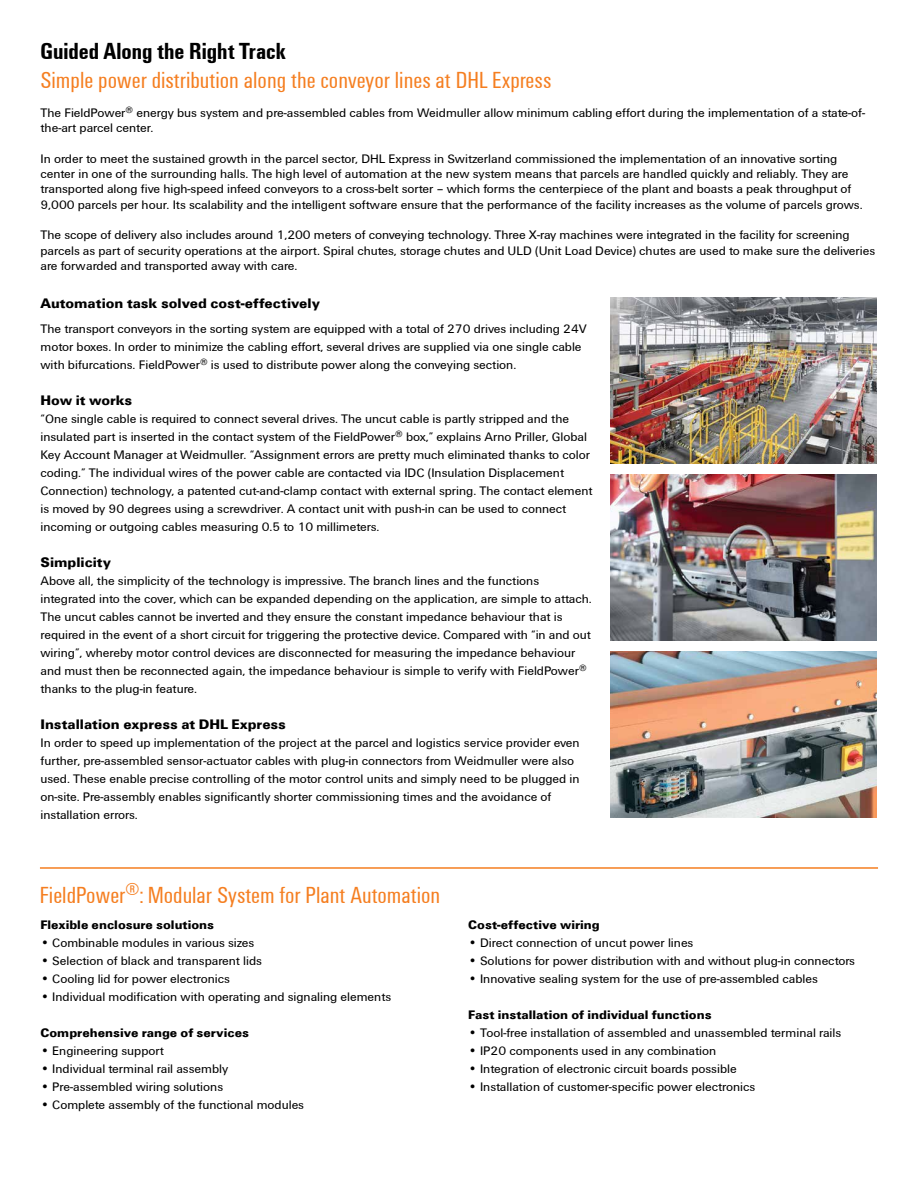
<style>
.page{position:relative;width:918px;height:1188px;background:#fff}
.page>*{position:absolute;margin:0;border:0;box-sizing:border-box;transform-origin:0 0}
.t1{font:24px "Weidmueller Condensed";color:#f57e20}
.t2{font:700 24px "Weidmueller Condensed";color:#000}
.t3{font:700 14.25px "Weidmueller";color:#000}
.t4{font:12.75px/18px "Weidmueller";color:#000}
.t5{font:700 12.75px "Weidmueller";color:#000}
.s1{font-family:"Weidmueller Condensed";font-size:13.5px}
</style>
<div class="page">
<img style="left:610px;top:297px;width:267px;height:166px">
<img style="left:610px;top:474px;width:267px;height:166px">
<img style="left:610px;top:651px;width:267px;height:167px">
<hr style="left:40px;top:867px;width:838px;height:2px;background:#f57e20">
<h1 class="t2" style="left:40px;top:34px;width:247px">Guided Along the Right Track</h1>
<h1 class="t1" style="left:40px;top:64px;width:512px">Simple power distribution along the conveyor lines at DHL Express</h1>
<p class="t4" style="left:40px;top:104px;width:826px;line-height:15.3px">The FieldPower<sup>®</sup> energy bus system and pre-assembled cables from Weidmuller allow minimum cabling effort during the implementation of a state-of&shy;the-art parcel center.</p>
<p class="t4" style="left:41px;top:150px;width:824px;line-height:15.3px">In order to meet the sustained growth in the parcel sector, DHL Express in Switzerland commissioned the implementation of an innovative sorting center in one of the surrounding halls. The high level of automation at the new system means that parcels are handled quickly and reliably. They are transported along five high-speed infeed conveyors to a cross-belt sorter – which forms the centerpiece of the plant and boasts a peak throughput of 9,000 parcels per hour. Its scalability and the intelligent software ensure that the performance of the facility increases as the volume of parcels grows.</p>
<p class="t4" style="left:41px;top:227px;width:836px;line-height:15.3px">The scope of delivery also includes around 1,200 meters of conveying technology. Three X-ray machines were integrated in the facility for screening parcels as part of security operations at the airport. Spiral chutes, storage chutes and ULD (Unit Load Device) chutes are used to make sure the deliveries are forwarded and transported away with care.</p>
<p class="t3" style="left:40px;top:293px;width:281px">Automation task solved cost-effectively</p>
<p class="t4" style="left:40px;top:319px;width:548px">The transport conveyors in the sorting system are equipped with a total of 270 drives including 24V motor boxes. In order to minimize the cabling effort, several drives are supplied via one single cable with bifurcations. FieldPower<sup>®</sup> is used to distribute power along the conveying section.</p>
<p class="t3" style="left:40px;top:390px;width:93px">How it works</p>
<p class="t4" style="left:40px;top:409px;width:554px">“One single cable is required to connect several drives. The uncut cable is partly stripped and the insulated part is inserted in the contact system of the FieldPower<sup>®</sup> box,” explains Arno Priller, Global Key Account Manager at Weidmuller. “Assignment errors are pretty much eliminated thanks to color coding.” The individual wires of the power cable are contacted via IDC (Insulation Displacement Connection) technology, a patented cut-and-clamp contact with external spring. The contact element is moved by 90 degrees using a screwdriver. A contact unit with push-in can be used to connect incoming or outgoing cables measuring 0.5 to 10 millimeters.</p>
<p class="t3" style="left:40px;top:552px;width:72px">Simplicity</p>
<p class="t4" style="left:40px;top:571px;width:553px">Above all, the simplicity of the technology is impressive. The branch lines and the functions integrated into the cover, which can be expanded depending on the application, are simple to attach.<br>The uncut cables cannot be inverted and they ensure the constant impedance behaviour that is required in the event of a short circuit for triggering the protective device. Compared with “in and out wiring”, whereby motor control devices are disconnected for measuring the impedance behaviour and must then be reconnected again, the impedance behaviour is simple to verify with FieldPower<sup>® </sup>thanks to the plug-in feature.</p>
<p class="t3" style="left:40px;top:714px;width:247px">Installation express at DHL Express</p>
<p class="t4" style="left:40px;top:733px;width:541px">In order to speed up implementation of the project at the parcel and logistics service provider even further, pre-assembled sensor-actuator cables with plug-in connectors from Weidmuller were also used. These enable precise controlling of the motor control units and simply need to be plugged in on-site. Pre-assembly enables significantly shorter commissioning times and the avoidance of installation errors.</p>
<h1 class="t1" style="left:40px;top:880px;width:402px">FieldPower<sup>®</sup>: Modular System for Plant Automation</h1>
<p class="t5" style="left:40px;top:915px;width:175px">Flexible enclosure solutions</p>
<p class="t4" style="left:40px;top:933px;width:215px"><span class="s1">•</span> Combinable modules in various sizes</p>
<p class="t4" style="left:40px;top:951px;width:223px"><span class="s1">•</span> Selection of black and transparent lids</p>
<p class="t4" style="left:40px;top:969px;width:191px"><span class="s1">•</span> Cooling lid for power electronics</p>
<p class="t4" style="left:40px;top:987px;width:352px"><span class="s1">•</span> Individual modification with operating and signaling elements</p>
<p class="t5" style="left:41px;top:1023px;width:210px">Comprehensive range of services</p>
<p class="t4" style="left:40px;top:1041px;width:125px"><span class="s1">•</span> Engineering support</p>
<p class="t4" style="left:40px;top:1059px;width:189px"><span class="s1">•</span> Individual terminal rail assembly</p>
<p class="t4" style="left:40px;top:1077px;width:184px"><span class="s1">•</span> Pre-assembled wiring solutions</p>
<p class="t4" style="left:40px;top:1095px;width:265px"><span class="s1">•</span> Complete assembly of the functional modules</p>
<p class="t5" style="left:468px;top:915px;width:133px">Cost-effective wiring</p>
<p class="t4" style="left:468px;top:933px;width:227px"><span class="s1">•</span> Direct connection of uncut power lines</p>
<p class="t4" style="left:468px;top:951px;width:388px"><span class="s1">•</span> Solutions for power distribution with and without plug-in connectors</p>
<p class="t4" style="left:468px;top:969px;width:351px"><span class="s1">•</span> Innovative sealing system for the use of pre-assembled cables</p>
<p class="t5" style="left:468px;top:1005px;width:245px">Fast installation of individual functions</p>
<p class="t4" style="left:468px;top:1023px;width:375px"><span class="s1">•</span> Tool-free installation of assembled and unassembled terminal rails</p>
<p class="t4" style="left:468px;top:1041px;width:250px"><span class="s1">•</span> IP20 components used in any combination</p>
<p class="t4" style="left:468px;top:1059px;width:270px"><span class="s1">•</span> Integration of electronic circuit boards possible</p>
<p class="t4" style="left:468px;top:1077px;width:289px"><span class="s1">•</span> Installation of customer-specific power electronics</p>
</div>
